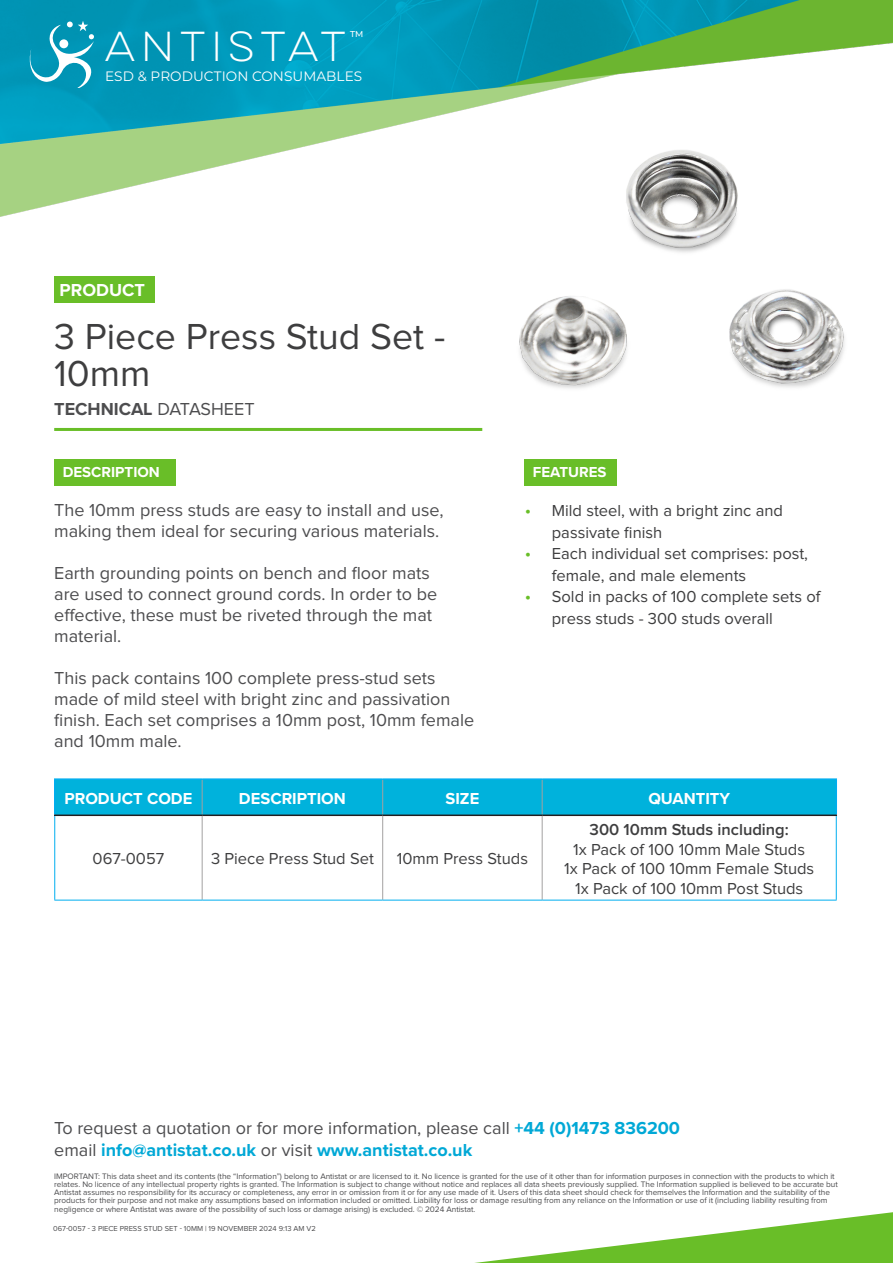
<style>
.page{position:relative;width:893px;height:1263px;background:#fff}
.page>*{position:absolute;margin:0;border:0;box-sizing:border-box;transform-origin:0 0}
.t1{font:37.5px/37.5px "Proxima Nova";color:#3e3e3f}
.t2{font:37.5px "Lulo Clean W01 One";letter-spacing:-.04em;color:#fff}
.t3{font:18px/21px "Proxima Nova";color:#4d4d4f}
.t4{font:700 18px "Proxima Nova";color:#4d4d4f}
.t5{font:700 18px "Proxima Nova";color:#fff}
.t6{font:16.5px/21.6px "Proxima Nova";color:#3e3e3f}
.t7{font:700 16.5px "Proxima Nova";color:#fff}
.t8{font:600 16.5px "Proxima Nova";color:#3e3e3f}
.t9{font:700 15px "Proxima Nova";color:#fff}
.t10{font:13.65px "Montserrat";letter-spacing:.005em;color:#fff}
.t11{font:500 8.55px "Montserrat";color:#fff}
.t12{font:8.25px/8.2px "Proxima Nova";letter-spacing:-.005em;color:#4d4d4f}
.t13{font:7.5px "Proxima Nova";color:#4d4d4f}
.s1{font-weight:400}
.s2{font-size:18px;color:#69be28}
.s3{font-weight:700;color:#00a8d6}
</style>
<div class="page">
<img style="left:0;top:0;width:893px;height:431px">
<svg style="left:30px;top:21px;width:69px;height:66px"></svg>
<svg style="left:475px;top:1212px;width:418px;height:51px"></svg>
<img style="left:473px;top:127px;width:395px;height:288px">
<div style="left:56px;top:780px;width:779px;height:34px;background:#00b2dc"></div>
<svg style="left:55px;top:816px;width:781px;height:84px"></svg>
<hr style="left:54px;top:778px;width:148px;height:2px;background:#00aeef">
<hr style="left:54px;top:780px;width:2px;height:34px;background:#00aeef">
<hr style="left:202px;top:778px;width:181px;height:2px;background:#00aeef">
<hr style="left:383px;top:778px;width:159px;height:2px;background:#00aeef">
<hr style="left:542px;top:778px;width:295px;height:2px;background:#00aeef">
<hr style="left:835px;top:780px;width:2px;height:34px;background:#00aeef">
<hr style="left:202px;top:780px;width:1px;height:34px;background:#a3a1a1">
<hr style="left:382px;top:780px;width:1px;height:34px;background:#a3a1a1">
<hr style="left:542px;top:780px;width:1px;height:34px;background:#a3a1a1">
<hr style="left:54px;top:814px;width:148px;height:2px;background:#231f20">
<hr style="left:202px;top:814px;width:181px;height:2px;background:#231f20">
<hr style="left:383px;top:814px;width:159px;height:2px;background:#231f20">
<hr style="left:542px;top:814px;width:295px;height:2px;background:#231f20">
<hr style="left:202px;top:816px;width:1px;height:84px;background:#a3a1a1">
<hr style="left:382px;top:816px;width:1px;height:84px;background:#a3a1a1">
<hr style="left:542px;top:816px;width:1px;height:84px;background:#a3a1a1">
<hr style="left:836px;top:816px;width:1px;height:84px;background:#00aeef">
<hr style="left:54px;top:816px;width:1px;height:84px;background:#00aeef">
<hr style="left:54px;top:900px;width:148px;height:1px;background:#00aeef">
<hr style="left:202px;top:900px;width:181px;height:1px;background:#00aeef">
<hr style="left:383px;top:900px;width:159px;height:1px;background:#00aeef">
<hr style="left:542px;top:900px;width:295px;height:1px;background:#00aeef">
<hr style="left:54px;top:428px;width:428px;height:3px;background:#69be28">
<div style="left:54px;top:276px;width:100px;height:27px;background:#69be28"></div>
<div style="left:524px;top:459px;width:93px;height:27px;background:#69be28"></div>
<div style="left:54px;top:459px;width:122px;height:27px;background:#69be28"></div>
<h1 class="t2" style="left:105px;top:21px;width:250px">ANTISTAT</h1>
<p class="t11" style="left:350px;top:28px;width:15px">TM</p>
<h3 class="t10" style="left:105px;top:67px;width:259px">ESD &amp; PRODUCTION CONSUMABLES</h3>
<p class="t5" style="left:60px;top:276px;width:87px">PRODUCT</p>
<p class="t1" style="left:54px;top:319px;width:393px">3 Piece Press Stud Set -<br>10mm</p>
<p class="t4" style="left:54px;top:396px;width:115px">TECHNICAL <span class="s1">DATAS</span></p>
<p class="t3" style="left:211px;top:399px;width:24px">HEET</p>
<p class="t9" style="left:63px;top:461px;width:99px">DESCRIPTION</p>
<p class="t9" style="left:533px;top:461px;width:75px">FEATURES</p>
<p class="t6" style="left:552px;top:500px;width:233px;text-indent:-27px"><span class="s2">•</span> Mild steel, with a bright zinc and passivate finish</p>
<p class="t6" style="left:552px;top:544px;width:258px;text-indent:-27px"><span class="s2">•</span> Each individual set comprises: post, female, and male elements</p>
<p class="t6" style="left:552px;top:587px;width:270px;text-indent:-27px"><span class="s2">•</span> Sold in packs of 100 complete sets of press studs - 300 studs overall</p>
<p class="t3" style="left:54px;top:500px;width:391px">The 10mm press studs are easy to install and use, making them ideal for securing various materials.</p>
<p class="t3" style="left:54px;top:563px;width:385px">Earth grounding points on bench and floor mats are used to connect ground cords. I n order to be effective, these must be riveted through the mat material.</p>
<p class="t3" style="left:54px;top:668px;width:422px">This pack contains 100 complete press-stud sets made of mild steel with bright zinc and passivation finish. Each set comprises a 10mm post, 10mm female and 10mm male.</p>
<p class="t7" style="left:64px;top:786px;width:129px">PRODUCT CODE</p>
<p class="t7" style="left:239px;top:786px;width:108px">DESCRIPTION</p>
<p class="t7" style="left:445px;top:786px;width:35px">SIZE</p>
<p class="t7" style="left:648px;top:786px;width:83px">QUANTITY</p>
<p class="t6" style="left:93px;top:849px;width:73px">067-0057</p>
<p class="t6" style="left:211px;top:849px;width:164px">3 Piece Press Stud Set</p>
<p class="t6" style="left:397px;top:849px;width:133px">10mm Press Studs</p>
<p class="t8" style="left:589px;top:817px;width:201px">300 10mm Studs including:</p>
<p class="t6" style="left:573px;top:839px;width:233px">1x Pack of 100 10mm Male Studs</p>
<p class="t6" style="left:564px;top:859px;width:252px">1x Pack of 100 10mm Female Studs</p>
<p class="t6" style="left:575px;top:878px;width:230px">1x Pack of 100 10mm Post Studs</p>
<h2 class="t3" style="left:54px;top:1118px;width:627px;line-height:21.6px">To request a quotation or for more information, please call <span class="s3">+44 (0)1473 836200 </span>email <span class="s3">info@antistat.co.uk</span> or visit <span class="s3">www.antistat.co.uk</span></h2>
<p class="t12" style="left:54px;top:1172px;width:20px">IM PORTA</p>
<p class="t12" style="left:54px;top:1172px;width:785px;text-indent:34px">NT: This data sheet and its contents (the “I nformation”) belong to Antistat or are licensed to it. No licence is granted for the use of it other than for information purposes in connection with the products to which it relates. No licence of any intellectual property rights is granted. The I nformation is subject to change without notice and replaces all data sheets previously supplied. The I nformation supplied is believed to be accurate but Antistat assumes no responsibility for its accuracy or completeness, any error in or omission from it or for any use made of it. Users of this data sheet should check for themselves the I nformation and the suitability of the products for their purpose and not make any assumptions based on information included or omitted. Liability for loss or damage resulting from any reliance on the I nformation or use of it (including liability resulting from negligence or where Antistat was aware of the possibility of such loss or damage arising) is excluded. © 2024 Antistat.</p>
<p class="t13" style="left:53px;top:1225px;width:264px">067-0057 - 3 Piece Press Stud Set - 10mm | 19 November 2024 9:13 am V2</p>
</div>
